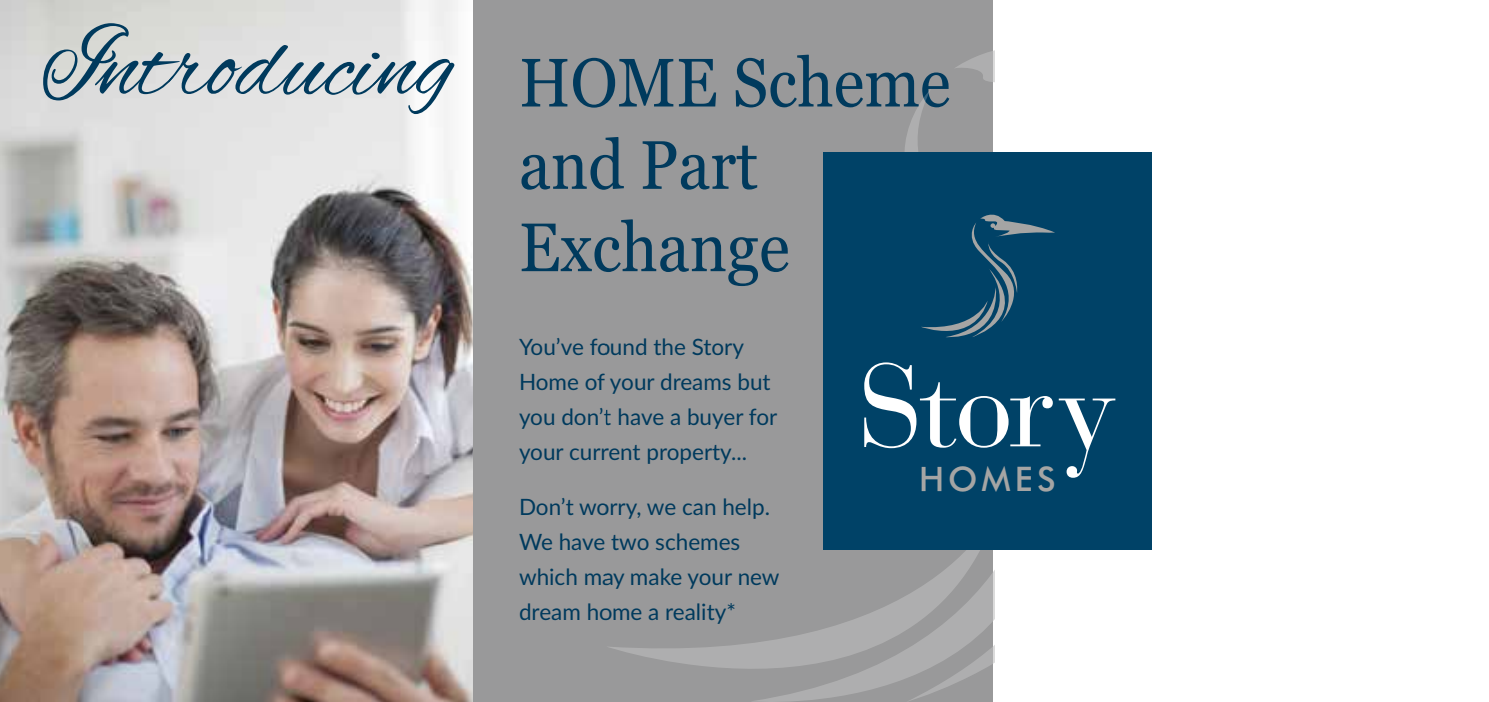
<style>
.page{position:relative;width:1489px;height:702px;background:#fff}
.page>*{position:absolute;margin:0;border:0;box-sizing:border-box;transform-origin:0 0}
.t1{font:116.5px "Bauer Bodoni LT";color:#fff}
.t2{font:100px "Alex Brush";color:#003a5d}
.t3{font:68.5px/82.2px "Georgia";color:#003a5d;scale:.92 1}
.t4{font:500 34px "Futura BT";color:#a5a5a4}
.t5{font:22.5px/35px "Lato";color:#003a5d}
</style>
<div class="page">
<div style="left:470px;top:0;width:522px;height:702px;background:#99999a"></div>
<img style="left:0;top:0;width:473px;height:702px">
<svg style="left:609px;top:643px;width:141px;height:26px;fill:#aeaeaf"></svg>
<svg style="left:750px;top:549px;width:114px;height:153px"></svg>
<svg style="left:862px;top:90px;width:131px;height:529px"></svg>
<svg style="left:953px;top:47px;width:41px;height:96px"></svg>
<div style="left:823px;top:152px;width:328px;height:397px;background:#004267"></div>
<svg style="left:864px;top:214px;width:191px;height:488px"></svg>
<h2 class="t2" style="left:41px;top:11px;width:414px">Introducing</h2>
<h3 class="t3" style="left:519px;top:43px;width:470px">HOME Scheme and Part<br>Exchange</h3>
<p class="t5" style="left:519px;top:328px;width:260px">You’ve found the Story<br>Home of your dreams but you don’t have a buyer for your current property...</p>
<p class="t5" style="left:519px;top:488px;width:262px">Don’t worry, we can help.<br>We have two schemes which may make your new dream home a reality*</p>
<h1 class="t1" style="left:918px;top:336px;width:199px">tory</h1>
<h3 class="t4" style="left:948px;top:458px;width:109px">OMES</h3>
</div>
